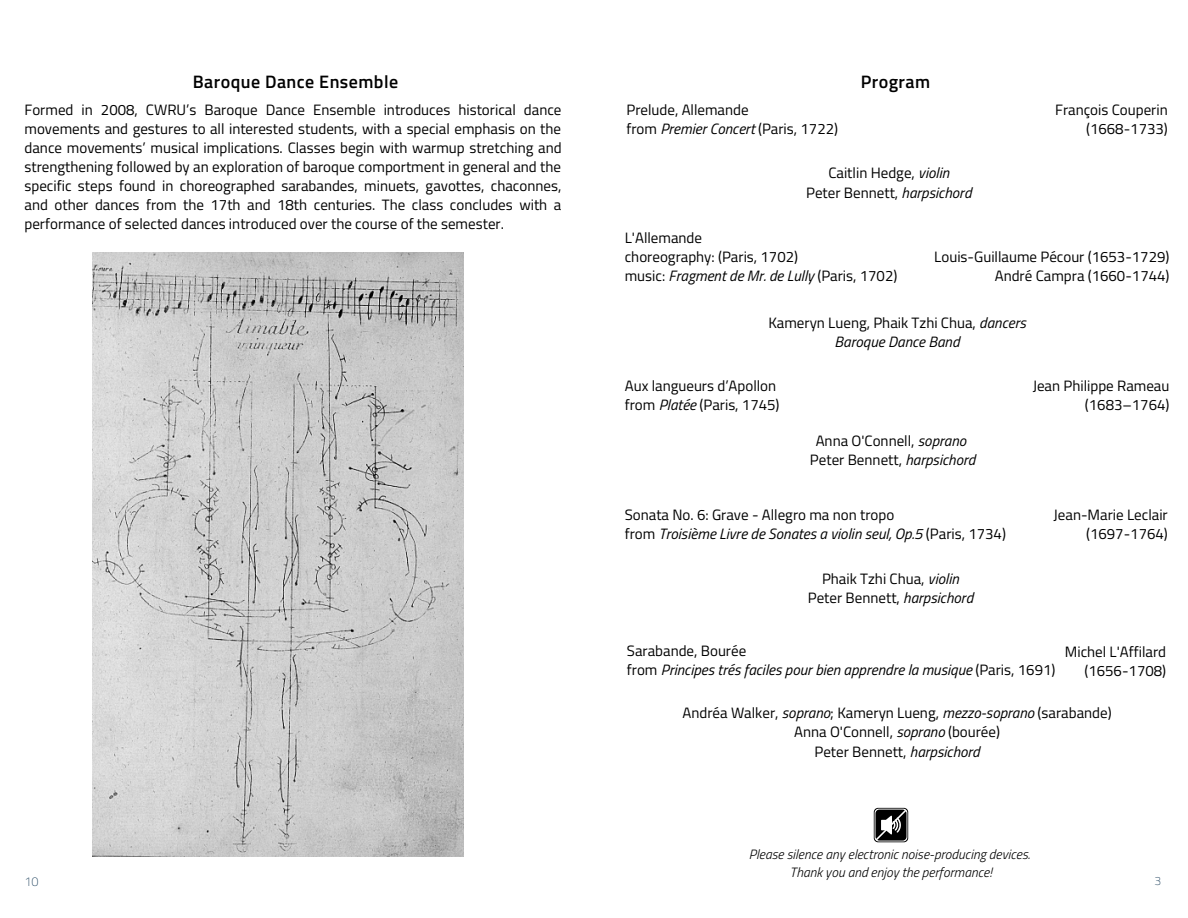
<style>
.page{position:relative;width:1188px;height:918px;background:#fff}
.page>*{position:absolute;margin:0;border:0;box-sizing:border-box;transform-origin:0 0}
.t1{font:600 18px "Titillium Web";letter-spacing:.025em;color:#000}
.t2{font:15px/19.2px "Titillium Web";color:#000;text-align:justify}
.t3{font:italic 15px "Titillium Web";color:#000}
.t4{font:italic 300 13.5px "Titillium Web";color:#000}
.t5{font:100 12.75px "Titillium Web";color:#0a304e}
.t6{font:100 12px "Titillium Web";color:#0a304e}
.s1{font-style:italic}
.s2{font-style:normal}
</style>
<div class="page">
<svg style="left:874px;top:808px;width:34px;height:34px"></svg>
<svg style="left:875px;top:809px;width:32px;height:32px"></svg>
<img style="left:93px;top:253px;width:370px;height:604px">
<p class="t1" style="left:193px;top:68px;width:207px">Baroque Dance Ensemble</p>
<p class="t2" style="left:25px;top:100px;width:539px">Formed in 2008, CWRU’s Baroque Dance Ensemble introduces historical dance movements and gestures to all interested students, with a special emphasis on the dance movements’ musical implications. Classes begin with warmup stretching and strengthening followed by an exploration of baroque comportment in general and the specific steps found in choreographed sarabandes, minuets, gavottes, chaconnes, and other dances from the 17th and 18th centuries. The class concludes with a performance of selected dances introduced over the course of the semester.</p>
<p class="t2" style="left:626px;top:100px;width:124px">Prelude, Allemande</p>
<p class="t2" style="left:626px;top:119px;width:213px">from <span class="s1">Premier Concert</span> (Paris, 1722)</p>
<p class="t1" style="left:861px;top:68px;width:71px">Program</p>
<p class="t2" style="left:828px;top:163px;width:122px">Caitlin Hedge, <span class="s1">violin</span></p>
<p class="t2" style="left:806px;top:182px;width:167px">Peter Bennett, <span class="s1">harpsichord</span></p>
<p class="t2" style="left:1055px;top:100px;width:114px">François Couperin</p>
<p class="t2" style="left:1086px;top:119px;width:83px">(1668-1733)</p>
<p class="t2" style="left:625px;top:228px;width:79px">L'Allemande</p>
<p class="t2" style="left:625px;top:247px;width:175px">choreography: (Paris, 1702)</p>
<p class="t3" style="left:625px;top:264px;width:274px"><span class="s2">music:</span> Fragment de Mr. de Lully <span class="s2">(Paris, 1702)</span></p>
<p class="t2" style="left:934px;top:247px;width:237px">Louis-Guillaume Pécour (1653-1729)</p>
<p class="t2" style="left:995px;top:266px;width:176px">André Campra (1660-1744)</p>
<p class="t2" style="left:768px;top:313px;width:259px">Kameryn Lueng, Phaik Tzhi Chua, <span class="s1">dancers</span></p>
<p class="t3" style="left:835px;top:330px;width:126px">Baroque Dance Band</p>
<p class="t2" style="left:625px;top:376px;width:153px">Aux langueurs d’Apollon</p>
<p class="t2" style="left:625px;top:395px;width:156px">from <span class="s1">Platée</span> (Paris, 1745)</p>
<p class="t2" style="left:816px;top:431px;width:152px">Anna O'Connell, <span class="s1">soprano</span></p>
<p class="t2" style="left:810px;top:450px;width:167px">Peter Bennett, <span class="s1">harpsichord</span></p>
<p class="t2" style="left:625px;top:505px;width:271px">Sonata No. 6: Grave - Allegro ma non tropo</p>
<p class="t3" style="left:625px;top:522px;width:383px"><span class="s2">from</span> Troisième Livre de Sonates a violin seul, Op.5 <span class="s2">(Paris, 1734)</span></p>
<p class="t2" style="left:822px;top:569px;width:138px">Phaik Tzhi Chua, <span class="s1">violin</span></p>
<p class="t2" style="left:808px;top:588px;width:167px">Peter Bennett, <span class="s1">harpsichord</span></p>
<p class="t2" style="left:1033px;top:376px;width:138px">Jean Philippe Rameau</p>
<p class="t2" style="left:1085px;top:395px;width:86px">(1683–1764)</p>
<p class="t2" style="left:1054px;top:505px;width:116px">Jean-Marie Leclair</p>
<p class="t2" style="left:1086px;top:524px;width:83px">(1697-1764)</p>
<p class="t2" style="left:627px;top:641px;width:121px">Sarabande, Bourée</p>
<p class="t3" style="left:627px;top:658px;width:430px"><span class="s2">from</span> Principes trés faciles pour bien apprendre la musique <span class="s2">(Paris, 1691)</span></p>
<p class="t2" style="left:1065px;top:642px;width:103px">Michel L'Affilard</p>
<p class="t2" style="left:1084px;top:661px;width:83px">(1656-1708)</p>
<p class="t2" style="left:683px;top:703px;width:431px">Andréa Walker, <span class="s1">soprano</span>; Kameryn Lueng, <span class="s1">mezzo-soprano</span> (sarabande)</p>
<p class="t2" style="left:794px;top:722px;width:207px">Anna O'Connell, <span class="s1">soprano</span> (bourée)</p>
<p class="t2" style="left:814px;top:741px;width:167px">Peter Bennett, <span class="s1">harpsichord</span></p>
<p class="t4" style="left:749px;top:844px;width:283px">Please silence any electronic noise-producing devices.</p>
<p class="t4" style="left:790px;top:862px;width:204px">Thank you and enjoy the performance!</p>
<p class="t5" style="left:25px;top:871px;width:16px">10</p>
<p class="t6" style="left:1155px;top:871px;width:8px">3</p>
</div>
